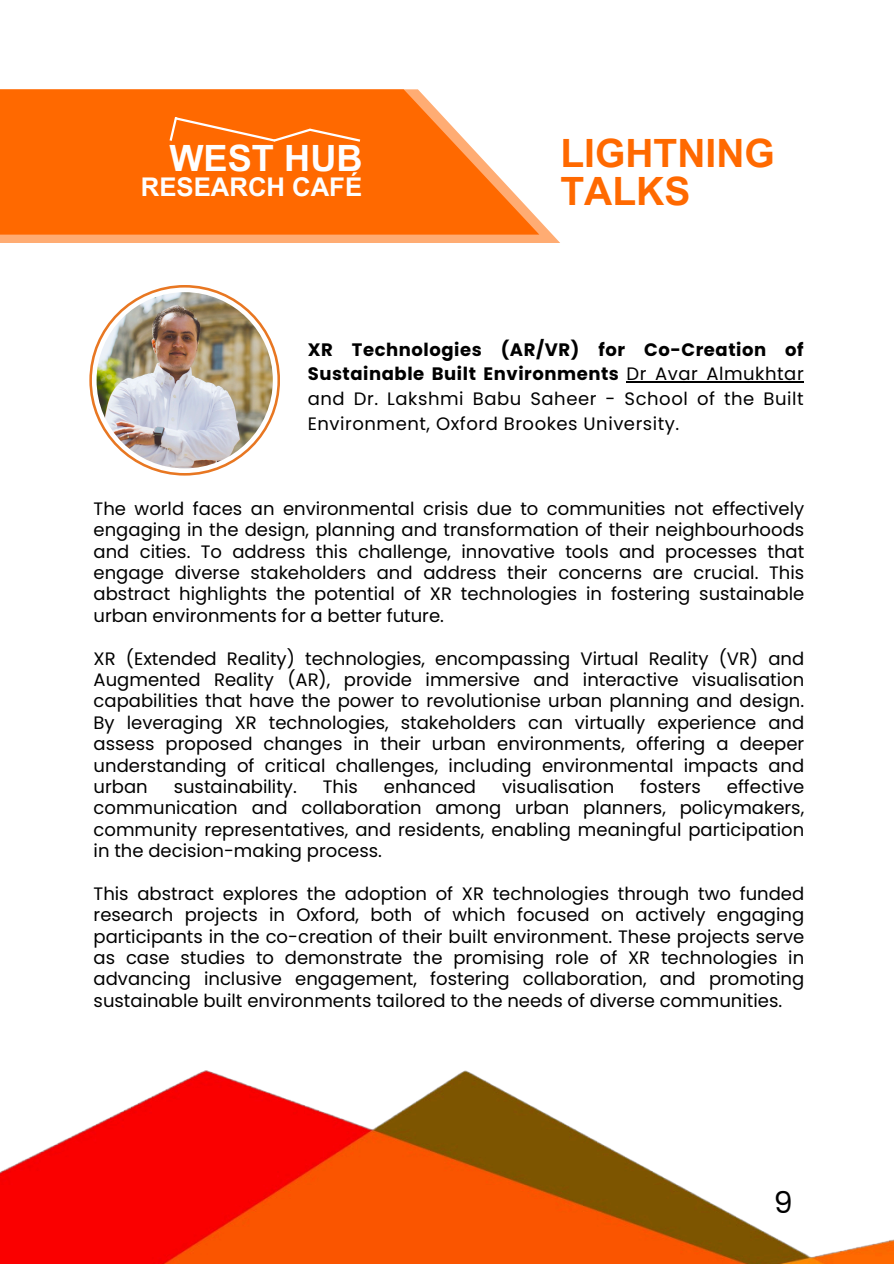
<style>
.page{position:relative;width:894px;height:1264px;background:#fff}
.page>*{position:absolute;margin:0;border:0;box-sizing:border-box;transform-origin:0 0}
.t1{font:700 39px/38.2px "Arial MT Pro";color:#ff6900}
.t2{font:700 36.3px "Arial MT Pro";color:#fefefe}
.t3{font:30px "Poppins";color:#000}
.t4{font:700 25.8px "Arial MT Pro";color:#fefefe}
.t5{font:18px/21.3px "Poppins";color:#000;text-align:justify}
.s1{font-weight:700}
</style>
<div class="page">
<svg style="left:92px;top:287px;width:185px;height:186px"></svg>
<img style="left:97px;top:292px;width:176px;height:176px;border-radius:50%">
<div style="left:0;top:220px;width:560px;height:23px;background:#ffac73"></div>
<svg style="left:0;top:89px;width:539px;height:146px;fill:#ff6900"></svg>
<svg style="left:168px;top:114px;width:194px;height:29px"></svg>
<img style="left:0;top:351px;width:893px;height:912px">
<p class="t2" style="left:169px;top:145px;width:195px">WEST HUB</p>
<p class="t4" style="left:141px;top:177px;width:223px">RESEARCH CAFÉ</p>
<p class="t1" style="left:560px;top:139px;width:216px">LIGHTNING<br>TALKS</p>
<p class="t5" style="left:307px;top:337px;width:497px;line-height:24.8px"><span class="s1">XR Technologies (AR/VR) for Co-Creation of Sustainable Built Environments</span> Dr Avar Almukhtar and Dr. Lakshmi Babu Saheer - School of the Built Environment, Oxford Brookes University.</p>
<p class="t5" style="left:94px;top:498px;width:712px">The world faces an environmental crisis due to communities not effectively engaging in the design, planning and transformation of their neighbourhoods and cities. To address this challenge, innovative tools and processes that engage diverse stakeholders and address their concerns are crucial. This abstract highlights the potential of XR technologies in fostering sustainable urban environments for a better future.</p>
<h1 class="t5" style="left:94px;top:647px;width:712px">XR (Extended Reality) technologies, encompassing Virtual Reality (VR) and Augmented Reality (AR), provide immersive and interactive visualisation capabilities that have the power to revolutionise urban planning and design.<br>By leveraging XR technologies, stakeholders can virtually experience and assess proposed changes in their urban environments, offering a deeper understanding of critical challenges, including environmental impacts and urban</h1>
<h1 class="t5" style="left:94px;top:776px;width:712px;text-indent:633px">effective communication and collaboration among urban planners, policymakers, community representatives, and residents, enabling meaningful participation in the decision-making process.</h1>
<h2 class="t5" style="left:94px;top:882px;width:712px">This abstract explores the adoption of XR technologies through two funded research projects in Oxford, both of which focused on actively engaging participants in the co-creation of their built environment. These projects serve as case studies to demonstrate the promising role of XR technologies in advancing inclusive engagement, fostering collaboration, and promoting sustainable built environments tailored to the needs of diverse communities.</h2>
<h1 class="t5" style="left:174px;top:776px;width:125px">sustainability.</h1>
<h1 class="t5" style="left:323px;top:776px;width:37px">This</h1>
<h1 class="t5" style="left:384px;top:776px;width:94px">enhanced</h1>
<h1 class="t5" style="left:502px;top:776px;width:114px">visualisation</h1>
<h1 class="t5" style="left:640px;top:776px;width:62px">fosters</h1>
<h1 class="t3" style="left:773px;top:1181px;width:20px">9</h1>
</div>
